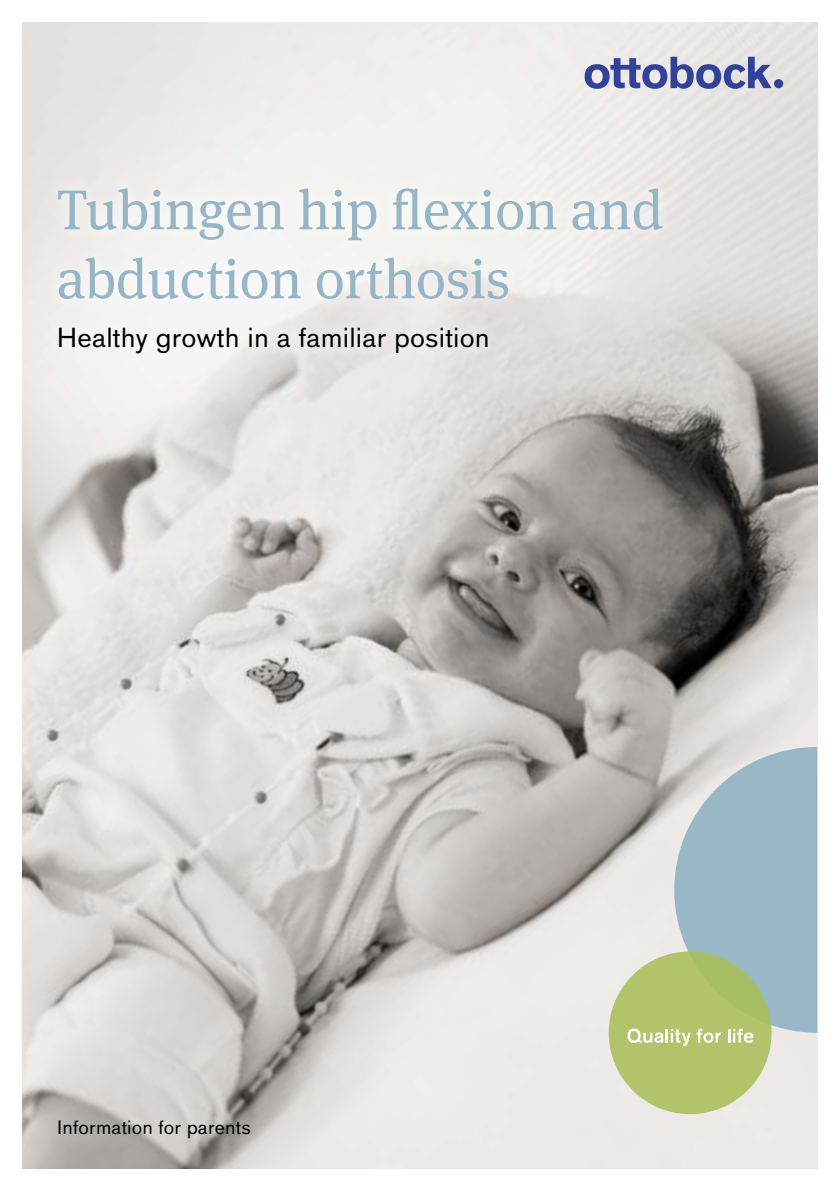
<style>
.page{position:relative;width:840px;height:1191px;background:#fff}
.page>*{position:absolute;margin:0;border:0;box-sizing:border-box;transform-origin:0 0}
.t1{font:56px/69px "OBO Serif";color:#94b6c7}
.t2{font:27px "OBO Sans";letter-spacing:.005em;color:#000}
.t3{font:19px "OBO Sans";letter-spacing:.005em;color:#000}
</style>
<div class="page">
<img style="left:23px;top:23px;width:793px;height:1145px">
<svg style="left:773px;top:79px;width:9px;height:9px"></svg>
<svg style="left:584px;top:57px;width:187px;height:32px;background:#949ac2"></svg>
<svg style="left:674px;top:747px;width:142px;height:285px;background:#a2bdca"></svg>
<div style="left:608px;top:951px;width:163px;height:163px;background:#b1c469;border-radius:50%"></div>
<svg style="left:627px;top:1028px;width:63px;height:18px"></svg>
<svg style="left:696px;top:1028px;width:24px;height:15px"></svg>
<svg style="left:728px;top:1028px;width:25px;height:15px"></svg>
<div style="left:44px;top:1107px;width:227px;height:51px;background:#fff;opacity:.5"></div>
<svg style="left:45px;top:176px;width:628px;height:189px;fill:#f2f2ee"></svg>
<p class="t1" style="left:57px;top:175px;width:608px">Tubingen hip flexion and abduction orthosis</p>
<p class="t2" style="left:57px;top:322px;width:434px">Healthy growth in a familiar position</p>
<p class="t3" style="left:57px;top:1116px;width:195px">Information for parents</p>
</div>
